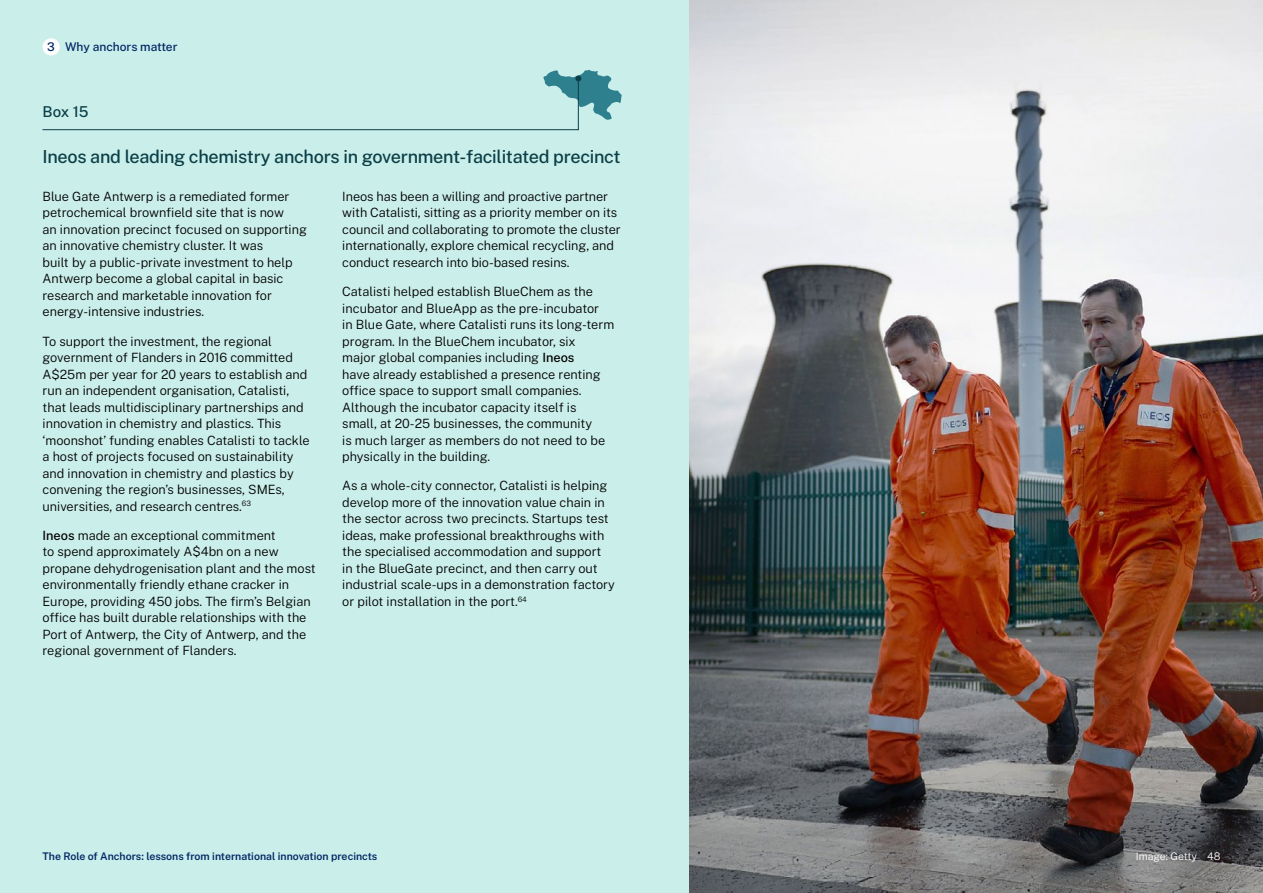
<style>
.page{position:relative;width:1263px;height:893px;background:#fff}
.page>*{position:absolute;margin:0;border:0;box-sizing:border-box;transform-origin:0 0}
.t1{font:500 18px "Public Sans";letter-spacing:-.015em;color:#0b3f47}
.t2{font:500 15px "Public Sans";color:#0b3f47}
.t3{font:300 12.75px/16.5px "Public Sans";color:#000}
.t4{font:500 12px "Public Sans";color:#002664}
.t5{font:600 10.5px "Public Sans";color:#002664}
.t6{font:300 10.5px "Public Sans";color:#fff}
.s1{font-weight:500}
</style>
<div class="page">
<img style="left:689px;top:0;width:574px;height:893px">
<div style="left:0;top:0;width:689px;height:893px;background:#caeeea"></div>
<svg style="left:42px;top:69px;width:580px;height:61px"></svg>
<div style="left:43px;top:38px;width:17px;height:17px;background:#fff;border-radius:50%"></div>
<p class="t4" style="left:47px;top:39px;width:9px">3</p>
<p class="t4" style="left:65px;top:39px;width:114px">Why anchors matter</p>
<p class="t2" style="left:43px;top:101px;width:48px">Box 15</p>
<h1 class="t1" style="left:43px;top:145px;width:579px">Ineos and leading chemistry anchors in government-facilitated precinct</h1>
<p class="t3" style="left:43px;top:188px;width:266px">Blue Gate Antwerp is a remediated former petrochemical brownfield site that is now<br>an innovation precinct focused on supporting an innovative chemistry cluster. It was<br>built by a public-private investment to help Antwerp become a global capital in basic research and marketable innovation for energy-intensive industries.</p>
<p class="t3" style="left:43px;top:332px;width:269px">To support the investment, the regional government of Flanders in 2016 committed A$25m per year for 20 years to establish and run an independent organisation, Catalisti, that leads multidisciplinary partnerships and innovation in chemistry and plastics. This ‘moonshot’ funding enables Catalisti to tackle a host of projects focused on sustainability and innovation in chemistry and plastics by convening the region’s businesses, SMEs, universities, and research centres.<sup>63</sup></p>
<p class="t3" style="left:43px;top:527px;width:275px"><span class="s1">Ineos</span> made an exceptional commitment<br>to spend approximately A$4bn on a new propane dehydrogenisation plant and the most environmentally friendly ethane cracker in Europe, providing 450 jobs. The firm’s Belgian office has built durable relationships with the Port of Antwerp, the City of Antwerp, and the regional government of Flanders.</p>
<p class="t3" style="left:342px;top:188px;width:280px">Ineos has been a willing and proactive partner with Catalisti, sitting as a priority member on its council and collaborating to promote the cluster internationally, explore chemical recycling, and conduct research into bio-based resins.</p>
<p class="t3" style="left:342px;top:283px;width:273px">Catalisti helped establish BlueChem as the incubator and BlueApp as the pre-incubator<br>in Blue Gate, where Catalisti runs its long-term program. In the BlueChem incubator, six<br>major global companies including <span class="s1">Ineos<br></span>have already established a presence renting office space to support small companies.<br>Although the incubator capacity itself is<br>small, at 20-25 businesses, the community<br>is much larger as members do not need to be physically in the building.</p>
<p class="t3" style="left:342px;top:477px;width:274px">As a whole-city connector, Catalisti is helping develop more of the innovation value chain in the sector across two precincts. Startups test ideas, make professional breakthroughs with the specialised accommodation and support in the BlueGate precinct, and then carry out industrial scale-ups in a demonstration factory or pilot installation in the port.<sup>64</sup></p>
<p class="t5" style="left:43px;top:850px;width:336px">The Role of Anchors: lessons from international innovation precincts</p>
<p class="t6" style="left:1136px;top:849px;width:86px">Image: Getty 48</p>
</div>
